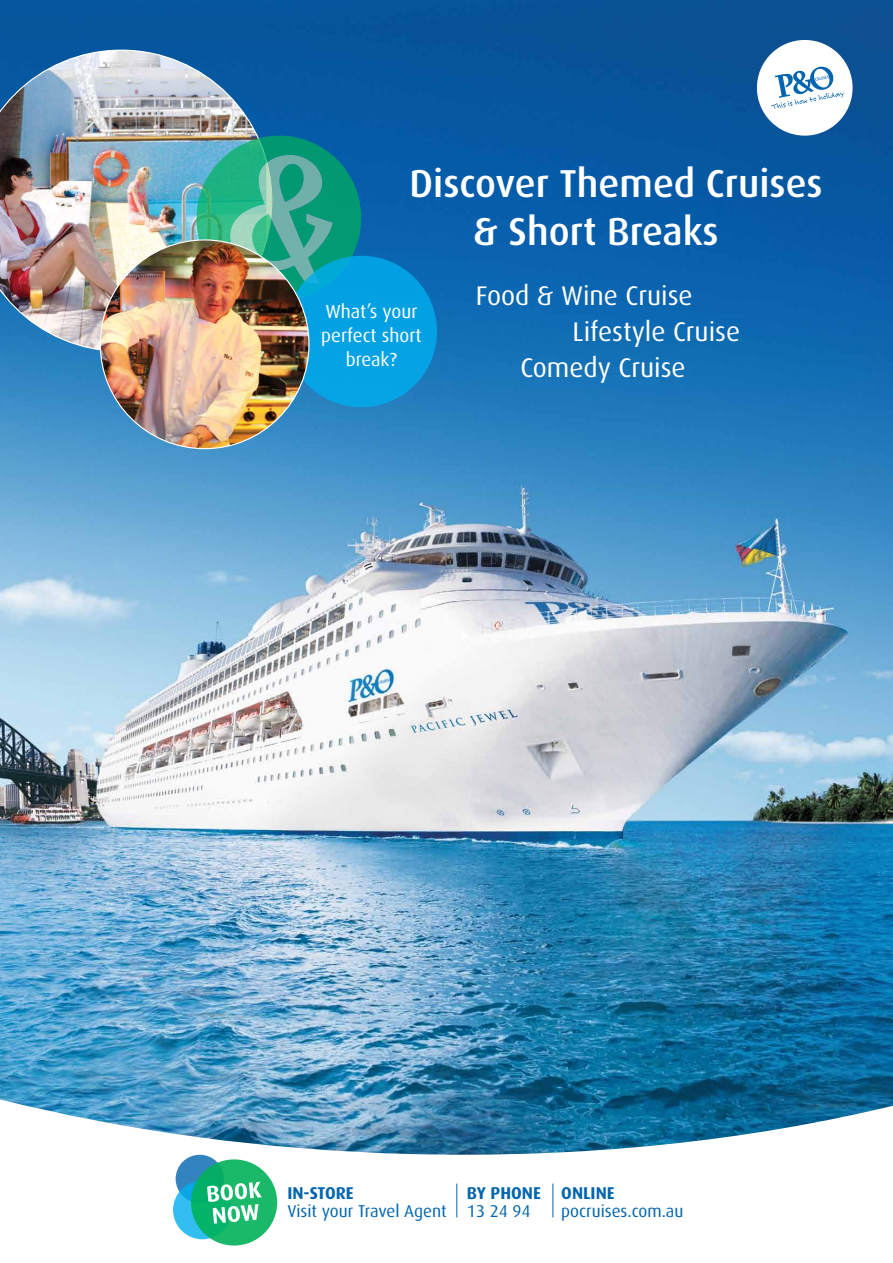
<style>
.page{position:relative;width:893px;height:1263px;background:#fff}
.page>*{position:absolute;margin:0;border:0;box-sizing:border-box;transform-origin:0 0}
.t1{font:500 39px/48px "Dax";color:#fff}
.t2{font:27px "Dax";color:#fff}
.t3{font:18.9px/23.6px "Dax";color:#fff;text-align:center}
.t4{font:17.1px "Dax";color:#0064af}
.t5{font:700 17.1px "Dax";color:#0064af}
</style>
<div class="page">
<img style="left:0;top:0;width:893px;height:1158px">
<div style="left:176px;top:1155px;width:48px;height:48px;background:#3383bf;border-radius:50%"></div>
<svg style="left:173px;top:1180px;width:59px;height:59px"></svg>
<div style="left:191px;top:1159px;width:86px;height:86px;background:linear-gradient(to right,#03b068,#24bd6c);border-radius:50%"></div>
<svg style="left:207px;top:1182px;width:55px;height:41px"></svg>
<hr style="left:456px;top:1183px;width:1px;height:34px;background:#0064af">
<hr style="left:552px;top:1183px;width:1px;height:34px;background:#0064af">
<div style="left:757px;top:40px;width:96px;height:96px;background:#fff;border-radius:50%"></div>
<svg style="left:771px;top:66px;width:72px;height:43px"></svg>
<img style="left:0;top:50px;width:272px;height:302px">
<svg style="left:187px;top:132px;width:184px;height:161px;background:#34a195"></svg>
<div style="left:286px;top:256px;width:151px;height:151px;background:#03a2e3;border-radius:50%"></div>
<img style="left:100px;top:240px;width:209px;height:209px;border-radius:104px">
<h1 class="t1" style="left:473px;top:160px;width:351px;text-indent:-64px">Discover Themed Cruises &amp; Short Breaks</h1>
<p class="t2" style="left:476px;top:280px;width:218px">Food &amp; Wine Cruise</p>
<p class="t2" style="left:573px;top:316px;width:169px">Lifestyle Cruise</p>
<p class="t2" style="left:520px;top:352px;width:167px">Comedy Cruise</p>
<p class="t3" style="left:321px;top:300px;width:102px">What’s your perfect short break?</p>
<p class="t5" style="left:287px;top:1183px;width:66px">IN-STORE</p>
<p class="t4" style="left:287px;top:1202px;width:161px">Visit your Travel Agent</p>
<p class="t5" style="left:467px;top:1183px;width:75px">BY PHONE</p>
<p class="t4" style="left:467px;top:1202px;width:65px">13 24 94</p>
<p class="t5" style="left:561px;top:1183px;width:44px">ONLINE</p>
<p class="t4" style="left:561px;top:1202px;width:124px">pocruises.com.au</p>
</div>
